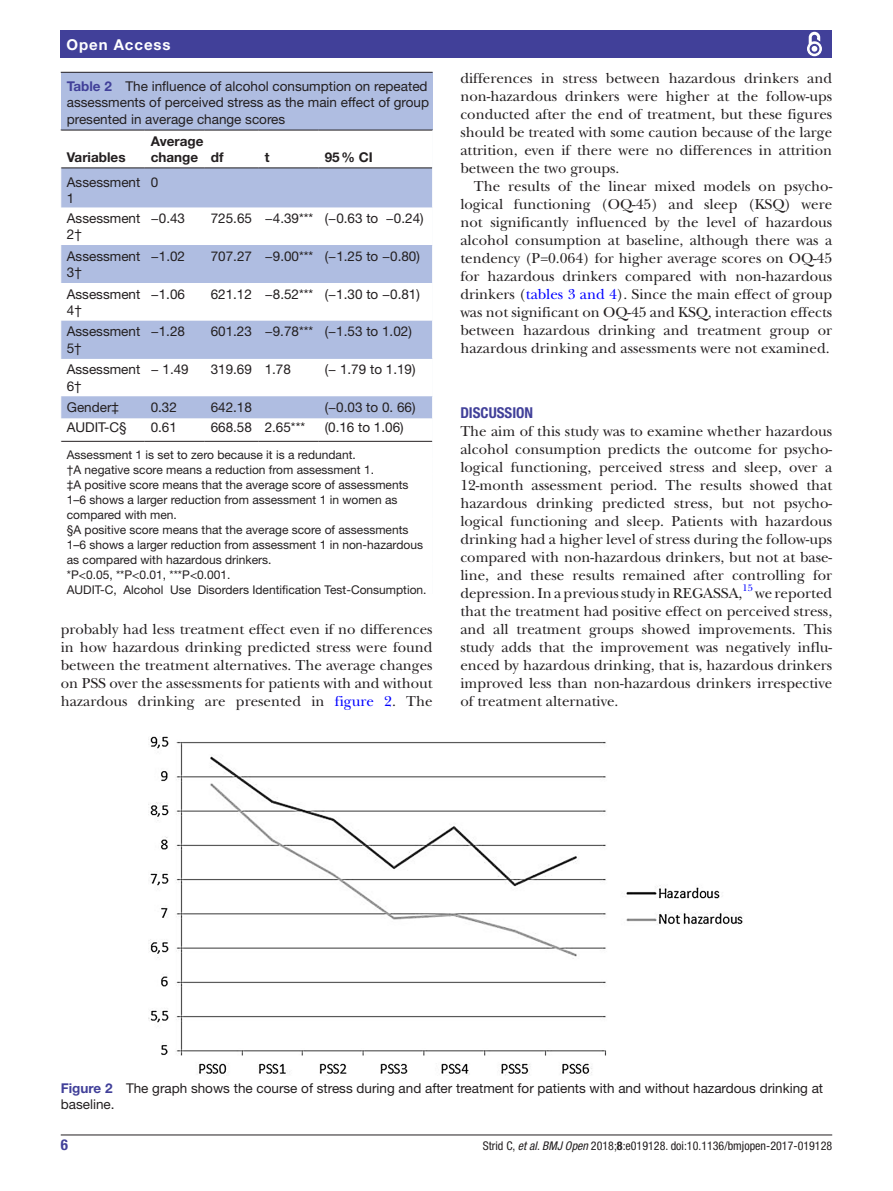
<style>
.page{position:relative;width:893px;height:1191px;background:#fff}
.page>*{position:absolute;margin:0;border:0;box-sizing:border-box;transform-origin:0 0}
.t1{font:15px/18px "New Baskerville";color:#231f20;text-align:justify}
.t2{font:700 condensed 15px "Helvetica Neue LT Std";color:#414099}
.t3{font:700 15px "Helvetica Neue LT Std";letter-spacing:.065em;color:#fff}
.t4{font:13.5px/16.2px "Helvetica Neue LT Std";color:#231f20}
.t5{font:700 13.5px/16.2px "Helvetica Neue LT Std";color:#231f20}
.t6{font:12px/15px "Helvetica Neue LT Std";color:#231f20}
.t7{font:condensed 12px "Helvetica Neue LT Std";color:#231f20}
.t8{font:9.9px "New Baskerville";color:#00f}
.s1{font-weight:700;color:#414099}
.s2{color:#00f}
.s3{font-style:italic}
.s4{font-weight:700}
</style>
<div class="page">
<hr style="left:61px;top:1134px;width:771px;height:1px;background:#231f20">
<div style="left:61px;top:31px;width:771px;height:27px;background:#414099"></div>
<svg style="left:807px;top:31px;width:15px;height:26px"></svg>
<img style="left:149px;top:736px;width:594px;height:339px">
<div style="left:61px;top:73px;width:372px;height:521px;background:#afbde1"></div>
<hr style="left:61px;top:72px;width:372px;height:1px;background:#231f20">
<div style="left:61px;top:131px;width:371px;height:462px;background:#fff"></div>
<svg style="left:61px;top:168px;width:371px;height:250px"></svg>
<hr style="left:61px;top:130px;width:84px;height:1px;background:#231f20">
<hr style="left:61px;top:167px;width:84px;height:1px;background:#231f20">
<hr style="left:145px;top:130px;width:60px;height:1px;background:#231f20">
<hr style="left:145px;top:167px;width:60px;height:1px;background:#231f20">
<hr style="left:205px;top:130px;width:54px;height:1px;background:#231f20">
<hr style="left:205px;top:167px;width:54px;height:1px;background:#231f20">
<hr style="left:259px;top:130px;width:60px;height:1px;background:#231f20">
<hr style="left:259px;top:167px;width:60px;height:1px;background:#231f20">
<hr style="left:319px;top:130px;width:114px;height:1px;background:#231f20">
<hr style="left:319px;top:167px;width:113px;height:1px;background:#231f20">
<hr style="left:145px;top:441px;width:60px;height:1px;background:#231f20">
<hr style="left:205px;top:441px;width:54px;height:1px;background:#231f20">
<hr style="left:259px;top:441px;width:60px;height:1px;background:#231f20">
<hr style="left:61px;top:441px;width:84px;height:1px;background:#231f20">
<hr style="left:319px;top:441px;width:113px;height:1px;background:#231f20">
<hr style="left:432px;top:130px;width:1px;height:38px;background:#fff">
<hr style="left:432px;top:168px;width:1px;height:39px;background:#fff">
<hr style="left:432px;top:207px;width:1px;height:38px;background:#fff">
<hr style="left:432px;top:245px;width:1px;height:38px;background:#fff">
<hr style="left:432px;top:283px;width:1px;height:38px;background:#fff">
<hr style="left:432px;top:321px;width:1px;height:38px;background:#fff">
<hr style="left:432px;top:359px;width:1px;height:37px;background:#fff">
<svg style="left:432px;top:396px;width:1px;height:45px"></svg>
<hr style="left:432px;top:441px;width:1px;height:153px;background:#fff">
<hr style="left:61px;top:458px;width:372px;height:1px;background:#fff">
<hr style="left:61px;top:473px;width:372px;height:1px;background:#fff">
<hr style="left:61px;top:518px;width:372px;height:1px;background:#fff">
<hr style="left:61px;top:563px;width:372px;height:1px;background:#fff">
<hr style="left:61px;top:578px;width:372px;height:1px;background:#fff">
<hr style="left:61px;top:593px;width:372px;height:1px;background:#fff">
<p class="t3" style="left:66px;top:35px;width:106px">Open Access</p>
<p class="t4" style="left:67px;top:77px;width:364px;text-align:justify"><span class="s1">Table 2</span> The influence of alcohol consumption on repeated assessments of perceived stress as the main effect of group presented in average change scores</p>
<p class="t5" style="left:67px;top:149px;width:60px">Variables</p>
<p class="t5" style="left:151px;top:132px;width:74px">Average change df</p>
<p class="t5" style="left:265px;top:149px;width:6px">t</p>
<p class="t5" style="left:325px;top:149px;width:49px">95% CI</p>
<p class="t4" style="left:67px;top:173px;width:75px">Assessment<br>1</p>
<p class="t4" style="left:151px;top:173px;width:9px">0</p>
<p class="t4" style="left:67px;top:210px;width:75px">Assessment<br>2†</p>
<p class="t4" style="left:151px;top:210px;width:36px">−0.43</p>
<p class="t4" style="left:211px;top:210px;width:214px">725.65 −4.39*** (−0.63 to −0.24)</p>
<p class="t4" style="left:67px;top:248px;width:75px">Assessment<br>3†</p>
<p class="t4" style="left:151px;top:248px;width:36px">−1.02</p>
<p class="t4" style="left:211px;top:248px;width:211px">707.27 −9.00*** (−1.25 to −0.80)</p>
<p class="t4" style="left:67px;top:285px;width:75px">Assessment<br>4†</p>
<p class="t4" style="left:151px;top:285px;width:36px">−1.06</p>
<p class="t4" style="left:211px;top:285px;width:211px">621.12 −8.52*** (−1.30 to −0.81)</p>
<p class="t4" style="left:67px;top:323px;width:75px">Assessment<br>5†</p>
<p class="t4" style="left:151px;top:323px;width:36px">−1.28</p>
<p class="t4" style="left:211px;top:323px;width:203px">601.23 −9.78*** (−1.53 to 1.02)</p>
<p class="t4" style="left:67px;top:361px;width:75px">Assessment<br>6†</p>
<p class="t4" style="left:151px;top:361px;width:40px">− 1.49</p>
<p class="t4" style="left:211px;top:361px;width:82px">319.69 1.78</p>
<p class="t4" style="left:325px;top:361px;width:92px">(− 1.79 to 1.19)</p>
<p class="t4" style="left:67px;top:399px;width:54px">Gender‡</p>
<p class="t4" style="left:151px;top:399px;width:28px">0.32</p>
<p class="t4" style="left:211px;top:399px;width:43px">642.18</p>
<p class="t4" style="left:325px;top:399px;width:92px">(−0.03 to 0. 66)</p>
<p class="t4" style="left:67px;top:419px;width:62px">AUDIT-C§</p>
<p class="t4" style="left:151px;top:419px;width:28px">0.61</p>
<p class="t4" style="left:211px;top:419px;width:96px">668.58 2.65***</p>
<p class="t4" style="left:325px;top:419px;width:81px">(0.16 to 1.06)</p>
<p class="t6" style="left:67px;top:447px;width:361px">Assessment 1 is set to zero because it is a redundant.<br>†A negative score means a reduction from assessment 1.<br>‡A positive score means that the average score of assessments 1–6 shows a larger reduction from assessment 1 in women as compared with men.<br>§A positive score means that the average score of assessments 1–6 shows a larger reduction from assessment 1 in non-hazardous as compared with hazardous drinkers.<br>*P&lt;0.05, **P&lt;0.01, ***P&lt;0.001.<br>AUDIT-C, Alcohol Use Disorders Identification Test-Consumption.</p>
<p class="t1" style="left:61px;top:620px;width:373px">probably had less treatment effect even if no differences in how hazardous drinking predicted stress were found between the treatment alternatives. The average changes on PSS over the assessments for patients with and without hazardous drinking are presented in <span class="s2">figure 2</span>. The</p>
<p class="t1" style="left:460px;top:69px;width:373px">differences in stress between hazardous drinkers and non-hazardous drinkers were higher at the follow-ups conducted after the end of treatment, but these figures should be treated with some caution because of the large attrition, even if there were no differences in attrition between the two groups.</p>
<p class="t1" style="left:460px;top:177px;width:373px;text-indent:13px">The results of the linear mixed models on psycho&shy;logical functioning (OQ-45) and sleep (KSQ) were not significantly influenced by the level of hazardous alcohol consumption at baseline, although there was a tendency (P=0.064) for higher average scores on OQ-45 for hazardous drinkers compared with non-hazardous drinkers (<span class="s2">tables 3 and 4</span>). Since the main effect of group was not significant on OQ-45 and KSQ, interaction effects between hazardous drinking and treatment group or hazardous drinking and assessments were not examined.</p>
<p class="t2" style="left:460px;top:404px;width:74px">DISCUSSION</p>
<p class="t1" style="left:460px;top:422px;width:373px">The aim of this study was to examine whether hazardous alcohol consumption predicts the outcome for psycho&shy;logical functioning, perceived stress and sleep, over a 12-month assessment period. The results showed that hazardous drinking predicted stress, but not psycho&shy;logical functioning and sleep. Patients with hazardous drinking had a higher level of stress during the follow-ups compared with non-hazardous drinkers, but not at base&shy;line, and these results remained after controlling for depression. In a previous study in REGASSA,</p>
<p class="t8" style="left:742px;top:582px;width:12px">15</p>
<p class="t1" style="left:460px;top:584px;width:373px;text-indent:295px">we reported that the treatment had positive effect on perceived stress, and all treatment groups showed improvements. This study adds that the improvement was negatively influ&shy;enced by hazardous drinking, that is, hazardous drinkers improved less than non-hazardous drinkers irrespective of treatment alternative.</p>
<p class="t4" style="left:61px;top:1080px;width:764px"><span class="s1">Figure 2</span> The graph shows the course of stress during and after treatment for patients with and without hazardous drinking at baseline.</p>
<p class="t2" style="left:61px;top:1135px;width:9px">6</p>
<p class="t7" style="left:483px;top:1138px;width:351px">Strid C, <span class="s3">et al</span>. <span class="s3">BMJ Open</span> 2018;<span class="s4">8</span>:e019128. doi:10.1136/bmjopen-2017-019128</p>
</div>
